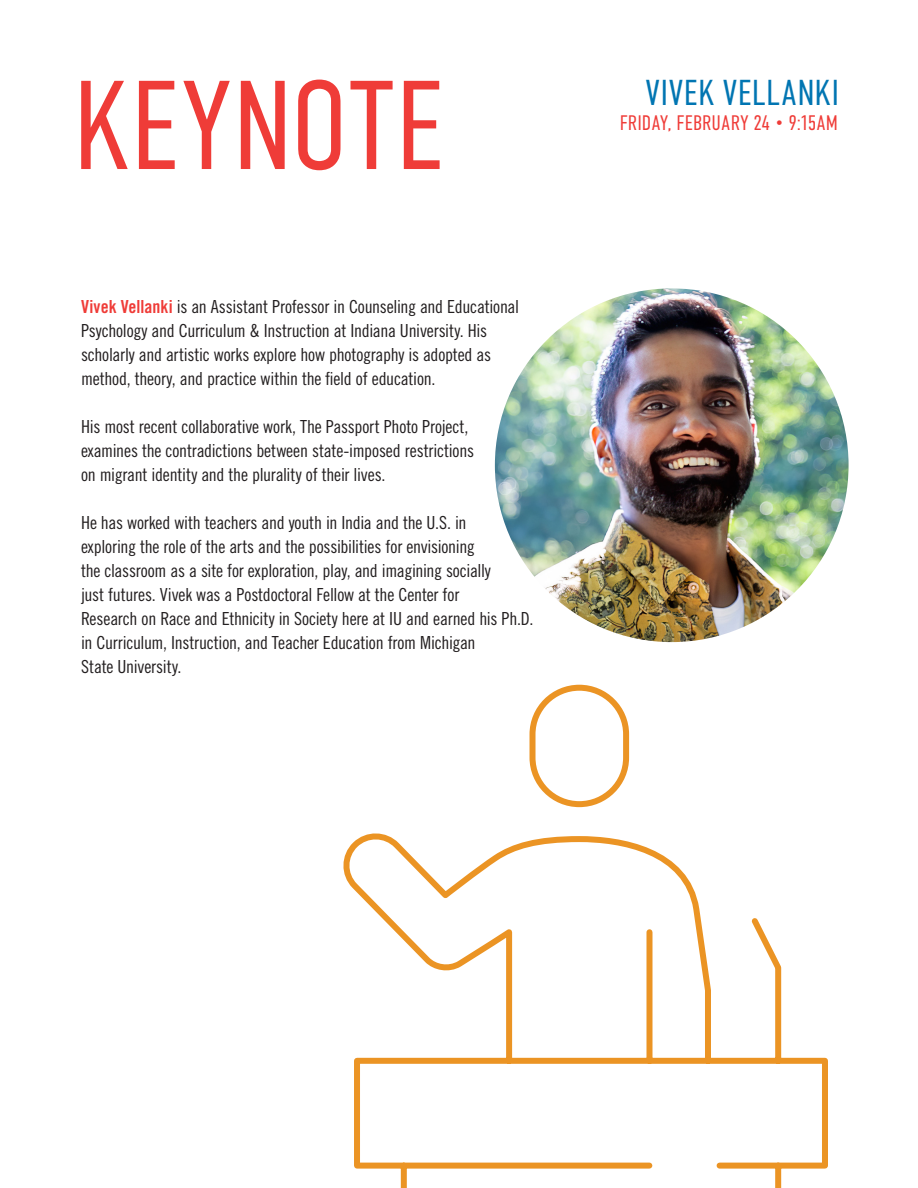
<style>
.page{position:relative;width:918px;height:1188px;background:#fff}
.page>*{position:absolute;margin:0;border:0;box-sizing:border-box;transform-origin:0 0}
.t1{font:300 126px "DIN Condensed";letter-spacing:-.005em;color:#ef3c38}
.Body{font:300 36px "DIN Condensed";letter-spacing:.01em;color:#0175b2}
.Body-2{font:300 21px "DIN Condensed";color:#ef3c38}
.Body-3{font:18px/24px "Trade Gothic LT Std Cn 18";letter-spacing:-.015em;color:#231f20}
.s1{font-family:"Trade Gothic LT Std Bd Cn 20";color:#ef3c38}
</style>
<div class="page">
<img style="left:495px;top:288px;width:354px;height:354px;border-radius:177px">
<svg style="left:343px;top:684px;width:485px;height:504px"></svg>
<p class="t1" style="left:73px;top:55px;width:372px">KEYNOTE</p>
<p class="Body-3" style="left:81px;top:294px;width:440px"><span class="s1">Vivek Vellanki</span> is an Assistant Professor in Counseling and Educational Psychology and Curriculum &amp; Instruction at Indiana University. His scholarly and artistic works explore how photography is adopted as method, theory, and practice within the field of education.</p>
<p class="Body-3" style="left:81px;top:414px;width:395px">His most recent collaborative work, The Passport Photo Project, examines the contradictions between state-imposed restrictions on migrant identity and the plurality of their lives.</p>
<p class="Body-3" style="left:81px;top:510px;width:454px">He has worked with teachers and youth in India and the U.S. in<br>exploring the role of the arts and the possibilities for envisioning<br>the classroom as a site for exploration, play, and imagining socially<br>just futures. Vivek was a Postdoctoral Fellow at the Center for<br>Research on Race and Ethnicity in Society here at IU and earned his Ph.D. in Curriculum, Instruction, and Teacher Education from Michigan</p>
<p class="Body-3" style="left:81px;top:654px;width:102px">State University.</p>
<p class="Body" style="left:646px;top:73px;width:195px">VIVEK VELLANKI</p>
<p class="Body-2" style="left:620px;top:111px;width:220px">FRIDAY, FEBRUARY 24 • 9:15AM</p>
</div>
